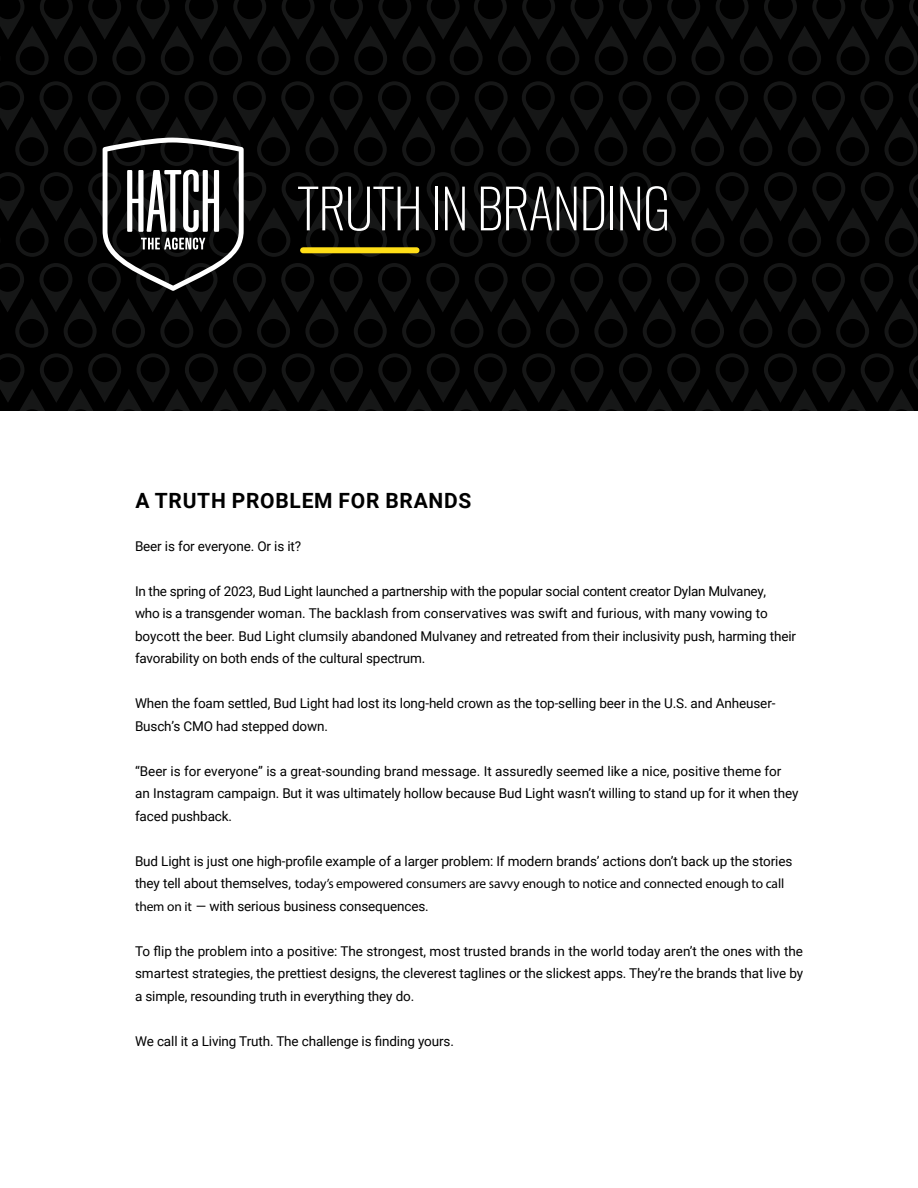
<style>
.page{position:relative;width:918px;height:1188px;background:#fff}
.page>*{position:absolute;margin:0;border:0;box-sizing:border-box;transform-origin:0 0}
.t1{font:200 54px "Oswald";letter-spacing:-.02em;color:#fff}
.t2{font:700 21px "Roboto";letter-spacing:.035em;color:#000}
.t3{font:13.5px/22.5px "Roboto";letter-spacing:-.01em;color:#000}
.t4{font:13.5px "Myriad Pro";letter-spacing:-.01em;color:#000}
.s1{font-family:"Roboto"}
.s2{font-family:"Myriad Pro"}
</style>
<div class="page">
<svg style="left:0;top:0;width:450px;height:410px;background:#050606"></svg>
<svg style="left:450px;top:0;width:468px;height:410px;background:#050505"></svg>
<div style="left:303px;top:247px;width:114px;height:6px;background:#ffde17"></div>
<svg style="left:103px;top:138px;width:141px;height:153px"></svg>
<h1 class="t1" style="left:297px;top:161px;width:375px">TRUTH IN BRANDING</h1>
<h2 class="t2" style="left:135px;top:486px;width:338px">A TRUTH PROBLEM FOR BRANDS</h2>
<p class="t3" style="left:135px;top:534px;width:168px">Beer is for everyone. Or is it?</p>
<p class="t3" style="left:135px;top:579px;width:663px">In the spring of 2023, Bud Light launched a partnership with the popular social content creator Dylan Mulvaney,<br>who is a transgender woman. The backlash from conservatives was swift and furious, with many vowing to boycott the beer. Bud Light clumsily abandoned Mulvaney and retreated from their inclusivity push, harming their favorability on both ends of the cultural spectrum.</p>
<p class="t3" style="left:135px;top:692px;width:642px">When the foam settled, Bud Light had lost its long-held crown as the top-selling beer in the U.S. and Anheuser-<br>Busch’s CMO had stepped down.</p>
<p class="t3" style="left:135px;top:759px;width:665px">“Beer is for everyone” is a great-sounding brand message. It assuredly seemed like a nice, positive theme for an Instagram campaign. But it was ultimately hollow because Bud Light wasn’t willing to stand up for it when they faced pushback.</p>
<p class="t3" style="left:135px;top:849px;width:659px">Bud Light is just one high-profile example of a larger problem: If modern brands’ actions don’t back up the stories</p>
<p class="t4" style="left:135px;top:876px;width:651px"><span class="s1">they tell about themselves,</span> today’s empowered consumers are savvy enough to notice and connected enough to call</p>
<p class="t3" style="left:135px;top:894px;width:295px"><span class="s2">them on it</span> — with serious business consequences.</p>
<p class="t3" style="left:135px;top:939px;width:670px;text-align:justify">To flip the problem into a positive: The strongest, most trusted brands in the world today aren’t the ones with the smartest strategies, the prettiest designs, the cleverest taglines or the slickest apps. They’re the brands that live by a simple, resounding truth in everything they do.</p>
<p class="t3" style="left:135px;top:1029px;width:320px">We call it a Living Truth. The challenge is finding yours.</p>
</div>
